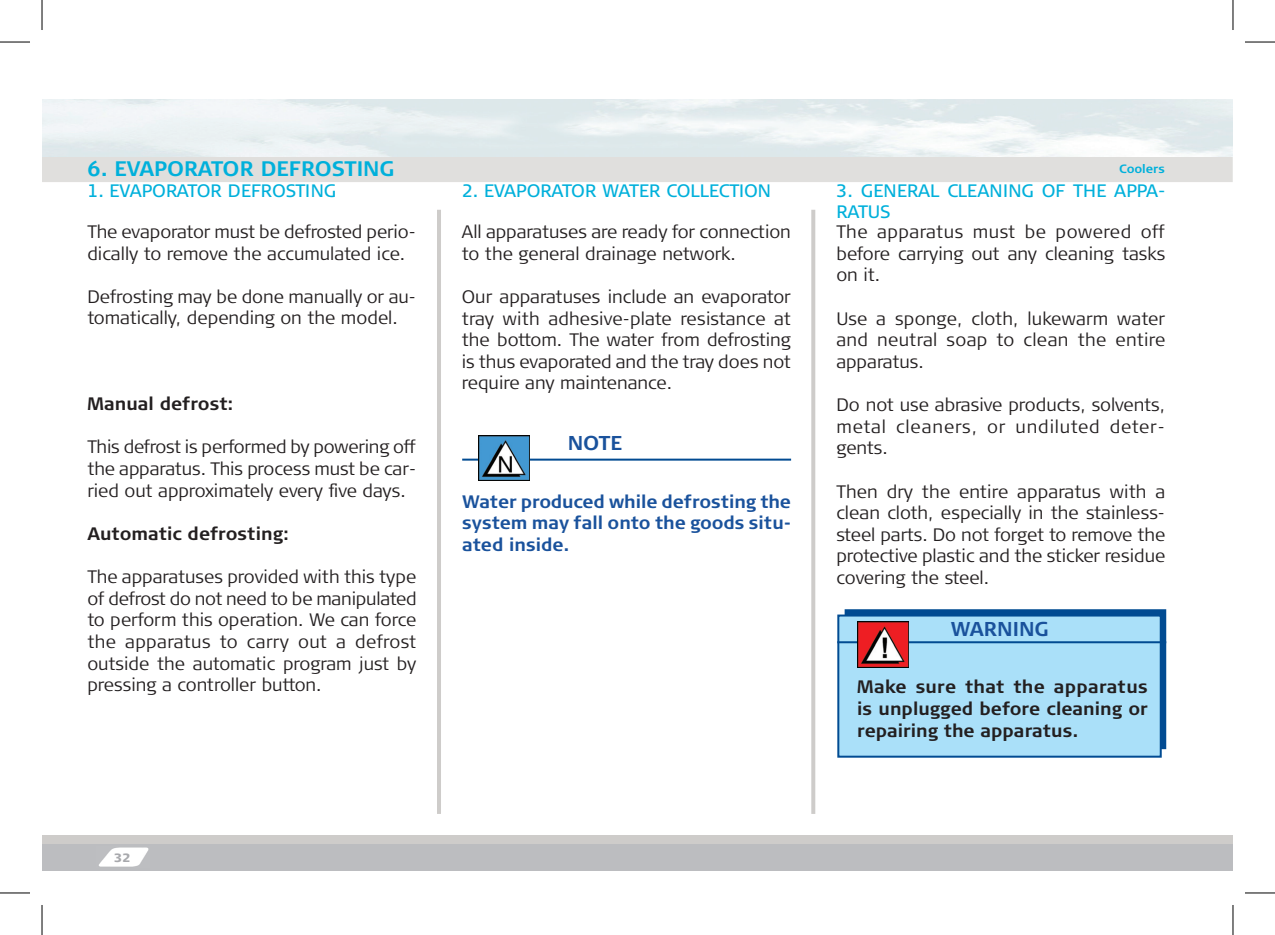
<style>
.page{position:relative;width:1275px;height:935px;background:#fff}
.page>*{position:absolute;margin:0;border:0;box-sizing:border-box;transform-origin:0 0}
.t1{font:700 21px "Signa Column";color:#00b0db}
.t2{font:700 20px "Signa Column";color:#1a529c}
.t3{font:300 18px/21.6px "Signa Column";color:#231f20;text-align:justify}
.t4{font:700 18px/21.6px "Signa Column";color:#231f20;text-align:justify}
.t5{font:18px/21.6px "Signa Column";color:#00b0db}
.t6{font:700 18px/21.6px "Signa Column";color:#1a529c;text-align:justify}
.t7{font:700 12px "Signa Column";color:#00b0db}
.t8{font:900 12px "Signa Column";color:#a8a9ad}
</style>
<div class="page">
<hr style="left:437px;top:210px;width:4px;height:603px;background:#ceccca">
<svg style="left:811px;top:210px;width:4px;height:603px;background:#d1cfce"></svg>
<div style="left:42px;top:843px;width:1190px;height:27px;background:#bcbdc0"></div>
<div style="left:42px;top:834px;width:1190px;height:9px;background:#ceccca"></div>
<div style="left:42px;top:156px;width:1190px;height:26px;background:#e0dfdd"></div>
<img style="left:98px;top:847px;width:51px;height:20px">
<div style="left:845px;top:610px;width:320px;height:138px;background:#014b92"></div>
<div style="left:844px;top:609px;width:322px;height:140px;border:2px solid #014b92"></div>
<div style="left:838px;top:615px;width:322px;height:141px;background:#aae0f9"></div>
<div style="left:837px;top:614px;width:324px;height:143px;border:2px solid #014b92"></div>
<hr style="left:837px;top:641px;width:329px;height:2px;background:#014b92">
<img style="left:857px;top:621px;width:51px;height:46px">
<hr style="left:462px;top:458px;width:329px;height:2px;background:#014b92">
<img style="left:478px;top:435px;width:51px;height:45px">
<hr style="left:0;top:42px;width:30px;height:1px;background:#000">
<hr style="left:1245px;top:42px;width:30px;height:1px;background:#000">
<hr style="left:0;top:892px;width:30px;height:1px;background:#000">
<hr style="left:1245px;top:892px;width:30px;height:1px;background:#000">
<hr style="left:42px;top:0;width:1px;height:30px;background:#000">
<hr style="left:42px;top:904px;width:1px;height:30px;background:#000">
<hr style="left:1232px;top:0;width:1px;height:30px;background:#000">
<hr style="left:1232px;top:904px;width:1px;height:30px;background:#000">
<p class="t1" style="left:87px;top:156px;width:309px">6. EVAPORATOR DEFROSTING</p>
<p class="t5" style="left:88px;top:179px;width:250px">1. EVAPORATOR DEFROSTING</p>
<p class="t3" style="left:87px;top:221px;width:330px">The evaporator must be defrosted perio&shy;dically to remove the accumulated ice.</p>
<p class="t3" style="left:87px;top:286px;width:330px">Defrosting may be done manually or au&shy;tomatically, depending on the model.</p>
<p class="t4" style="left:87px;top:393px;width:148px">Manual defrost:</p>
<p class="t3" style="left:87px;top:436px;width:330px">This defrost is performed by powering off the apparatus. This process must be car&shy;ried out approximately every five days.</p>
<p class="t4" style="left:87px;top:522px;width:203px">Automatic defrosting:</p>
<p class="t3" style="left:87px;top:566px;width:331px">The apparatuses provided with this type of defrost do not need to be manipulated to perform this operation. We can force the apparatus to carry out a defrost outside the automatic program just by pressing a controller button.</p>
<p class="t5" style="left:462px;top:180px;width:310px">2. EVAPORATOR WATER COLLECTION</p>
<p class="t3" style="left:462px;top:221px;width:330px">All apparatuses are ready for connection to the general drainage network.</p>
<p class="t3" style="left:462px;top:286px;width:330px">Our apparatuses include an evaporator tray with adhesive-plate resistance at the bottom. The water from defrosting is thus evaporated and the tray does not require any maintenance.</p>
<p class="t2" style="left:568px;top:431px;width:56px">NOTE</p>
<p class="t6" style="left:462px;top:490px;width:330px">Water produced while defrosting the system may fall onto the goods situ&shy;ated inside.</p>
<p class="t8" style="left:114px;top:850px;width:18px">32</p>
<p class="t7" style="left:1119px;top:161px;width:47px">Coolers</p>
<p class="t5" style="left:836px;top:180px;width:330px">3. GENERAL CLEANING OF THE APPA-<br>RATUS</p>
<p class="t3" style="left:836px;top:221px;width:330px">The apparatus must be powered off before carrying out any cleaning tasks on it.</p>
<p class="t3" style="left:836px;top:307px;width:330px">Use a sponge, cloth, lukewarm water and neutral soap to clean the entire apparatus.</p>
<p class="t3" style="left:836px;top:394px;width:330px">Do not use abrasive products, solvents, metal cleaners, or undiluted deter&shy;gents.</p>
<p class="t3" style="left:836px;top:480px;width:330px">Then dry the entire apparatus with a clean cloth, especially in the stainless&shy;steel parts. Do not forget to remove the protective plastic and the sticker residue covering the steel.</p>
<p class="t2" style="left:951px;top:617px;width:99px">WARNING</p>
<p class="t4" style="left:857px;top:676px;width:292px">Make sure that the apparatus is unplugged before cleaning or repairing the apparatus.</p>
</div>
